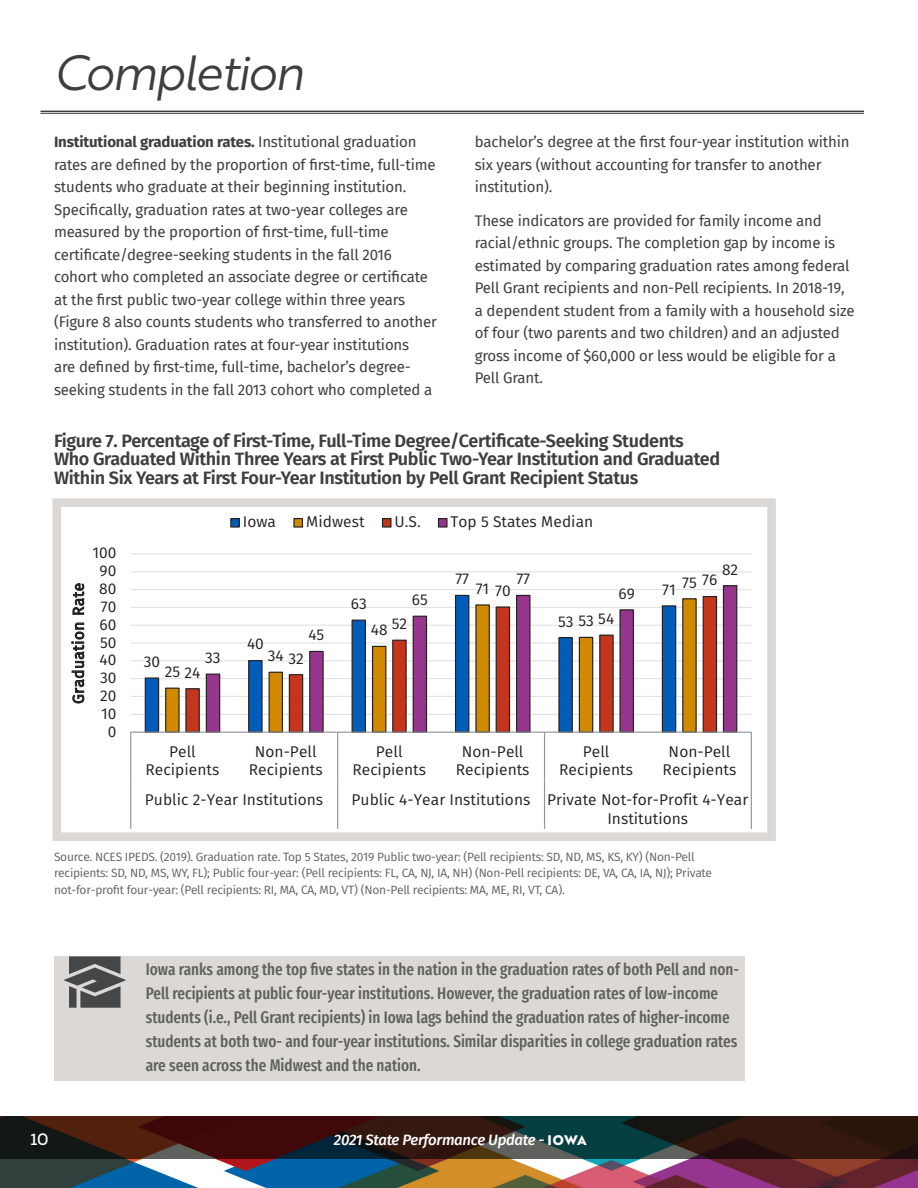
<style>
.page{position:relative;width:918px;height:1188px;background:#fff}
.page>*{position:absolute;margin:0;border:0;box-sizing:border-box;transform-origin:0 0}
.Heading_1{font:48px "Brother 1816 Book Italic";letter-spacing:-.05em;color:#3e3e3f}
.Figure_Heading{font:600 18px/18.8px "Fira Sans";letter-spacing:-.02em;color:#3e3e3f}
.Takeaway_Highlight{font:500 extra-condensed 16.5px/24px "Fira Sans";color:#5e615c}
.t1{font:700 16.5px "Nexa Slab";color:#fff}
.t2{font:15.6px/18.8px "Fira Sans";color:#231f20;text-align:center}
.t3{font:15.6px "Fira Sans";letter-spacing:.025em;color:#231f20}
.Body_2-col{font:15px/22.5px "Fira Sans";letter-spacing:-.01em;color:#3e3e3f}
.t4{font:italic 500 15px "Fira Sans";letter-spacing:-.02em;color:#fff}
.Source_for_Figure{font:12px/16.5px "Fira Sans";letter-spacing:-.02em;color:#5e615c}
.s1{font-weight:700}
.s2{font-family:"Brother 1816 Extra";font-weight:700;font-style:normal;font-size:13.5px}
</style>
<div class="page">
<img style="left:0;top:1159px;width:918px;height:29px">
<svg style="left:0;top:1116px;width:918px;height:43px;background:#2e1f1a"></svg>
<svg style="left:52px;top:498px;width:724px;height:343px"></svg>
<hr style="left:40px;top:111px;width:824px;height:1px;background:#3e3e3f">
<hr style="left:40px;top:113px;width:824px;height:1px;background:#3e3e3f">
<div style="left:54px;top:956px;width:690px;height:125px;background:#dcd8d5"></div>
<svg style="left:63px;top:956px;width:63px;height:52px"></svg>
<p class="Heading_1" style="left:54px;top:37px;width:251px">Completion</p>
<p class="Body_2-col" style="left:54px;top:130px;width:384px"><span class="s1">Institutional graduation rates.</span> Institutional graduation rates are defined by the proportion of first-time, full-time students who graduate at their beginning institution.<br>Specifically, graduation rates at two-year colleges are measured by the proportion of first-time, full-time certificate/degree-seeking students in the fall 2016 cohort who completed an associate degree or certificate at the first public two-year college within three years (Figure 8 also counts students who transferred to another institution). Graduation rates at four-year institutions<br>are defined by first-time, full-time, bachelor’s degree&shy;seeking students in the fall 2013 cohort who completed a</p>
<p class="Body_2-col" style="left:475px;top:130px;width:376px">bachelor’s degree at the first four-year institution within six years (without accounting for transfer to another institution).</p>
<p class="Body_2-col" style="left:475px;top:209px;width:381px">These indicators are provided for family income and racial/ethnic groups. The completion gap by income is estimated by comparing graduation rates among federal Pell Grant recipients and non-Pell recipients. In 2018-19, a dependent student from a family with a household size of four (two parents and two children) and an adjusted gross income of $60,000 or less would be eligible for a Pell Grant.</p>
<p class="Figure_Heading" style="left:54px;top:430px;width:668px">Figure 7. Percentage of First-Time, Full-Time Degree/Certificate-Seeking Students<br>Who Graduated Within Three Years at First Public Two-Year Institution and Graduated<br>Within Six Years at First Four-Year Institution by Pell Grant Recipient Status</p>
<p class="t3" style="left:67px;top:704px;width:123px;rotate:-90deg">Graduation Rate</p>
<p class="t2" style="left:92px;top:543px;width:26px">100</p>
<p class="t2" style="left:100px;top:561px;width:18px">90</p>
<p class="t2" style="left:99px;top:579px;width:19px">80</p>
<p class="t2" style="left:101px;top:597px;width:17px">70</p>
<p class="t2" style="left:99px;top:615px;width:18px">60</p>
<p class="t2" style="left:100px;top:632px;width:18px">50</p>
<p class="t2" style="left:100px;top:650px;width:18px">40</p>
<p class="t2" style="left:100px;top:668px;width:18px">30</p>
<p class="t2" style="left:100px;top:686px;width:18px">20</p>
<p class="t2" style="left:101px;top:704px;width:17px">10</p>
<p class="t2" style="left:108px;top:721px;width:10px">0</p>
<p class="t2" style="left:205px;top:648px;width:17px">33</p>
<p class="t2" style="left:144px;top:652px;width:18px">30</p>
<p class="t2" style="left:165px;top:662px;width:37px">25 24</p>
<p class="t2" style="left:243px;top:512px;width:35px">Iowa</p>
<p class="t2" style="left:306px;top:512px;width:60px">Midwest</p>
<p class="t2" style="left:395px;top:512px;width:28px">U.S.</p>
<p class="t2" style="left:451px;top:512px;width:144px">Top 5 States Median</p>
<p class="t2" style="left:351px;top:594px;width:17px">63</p>
<p class="t2" style="left:412px;top:590px;width:17px">65</p>
<p class="t2" style="left:516px;top:569px;width:15px">77</p>
<p class="t2" style="left:455px;top:569px;width:15px">77</p>
<p class="t2" style="left:476px;top:579px;width:15px">71</p>
<p class="t2" style="left:495px;top:581px;width:17px">70</p>
<p class="t2" style="left:618px;top:584px;width:18px">69</p>
<p class="t2" style="left:308px;top:625px;width:17px">45</p>
<p class="t2" style="left:247px;top:634px;width:18px">40</p>
<p class="t2" style="left:268px;top:646px;width:17px">34</p>
<p class="t2" style="left:288px;top:648px;width:17px">32</p>
<p class="t2" style="left:392px;top:614px;width:17px">52</p>
<p class="t2" style="left:371px;top:620px;width:18px">48</p>
<p class="t2" style="left:598px;top:609px;width:17px">54</p>
<p class="t2" style="left:558px;top:611px;width:37px">53 53</p>
<p class="t2" style="left:662px;top:580px;width:15px">71</p>
<p class="t2" style="left:722px;top:559px;width:18px">82</p>
<p class="t2" style="left:702px;top:570px;width:17px">76</p>
<p class="t2" style="left:682px;top:573px;width:16px">75</p>
<p class="t2" style="left:146px;top:741px;width:75px">Pell<br>Recipients</p>
<p class="t2" style="left:249px;top:741px;width:75px">Non-Pell<br>Recipients</p>
<p class="t2" style="left:352px;top:741px;width:75px">Pell<br>Recipients</p>
<p class="t2" style="left:456px;top:741px;width:75px">Non-Pell<br>Recipients</p>
<p class="t2" style="left:559px;top:741px;width:75px">Pell<br>Recipients</p>
<p class="t2" style="left:663px;top:741px;width:75px">Non-Pell<br>Recipients</p>
<p class="t2" style="left:145px;top:790px;width:180px">Public 2-Year Institutions</p>
<p class="t2" style="left:607px;top:790px;width:143px;text-align:left;text-indent:-256px">Public 4-Year Institutions Private Not-for-Profit 4-Year<br>Institutions</p>
<p class="Source_for_Figure" style="left:54px;top:848px;width:660px">Source. NCES IPEDS. (2019). Graduation rate. Top 5 States, 2019 Public two-year: (Pell recipients: SD, ND, MS, KS, KY) (Non-Pell recipients: SD, ND, MS, WY, FL); Public four-year: (Pell recipients: FL, CA, NJ, IA, NH) (Non-Pell recipients: DE, VA, CA, IA, NJ); Private not-for-profit four-year: (Pell recipients: RI, MA, CA, MD, VT) (Non-Pell recipients: MA, ME, RI, VT, CA).</p>
<p class="Takeaway_Highlight" style="left:146px;top:956px;width:595px">Iowa ranks among the top five states in the nation in the graduation rates of both Pell and non-Pell recipients at public four-year institutions. However, the graduation rates of low-income students (i.e., Pell Grant recipients) in Iowa lags behind the graduation rates of higher-income students at both two- and four-year institutions. Similar disparities in college graduation rates are seen across the Midwest and the nation.</p>
<p class="t1" style="left:31px;top:1129px;width:20px">10</p>
<p class="t4" style="left:334px;top:1128px;width:255px">2021 State Performance Update - <span class="s2">IOWA</span></p>
</div>
